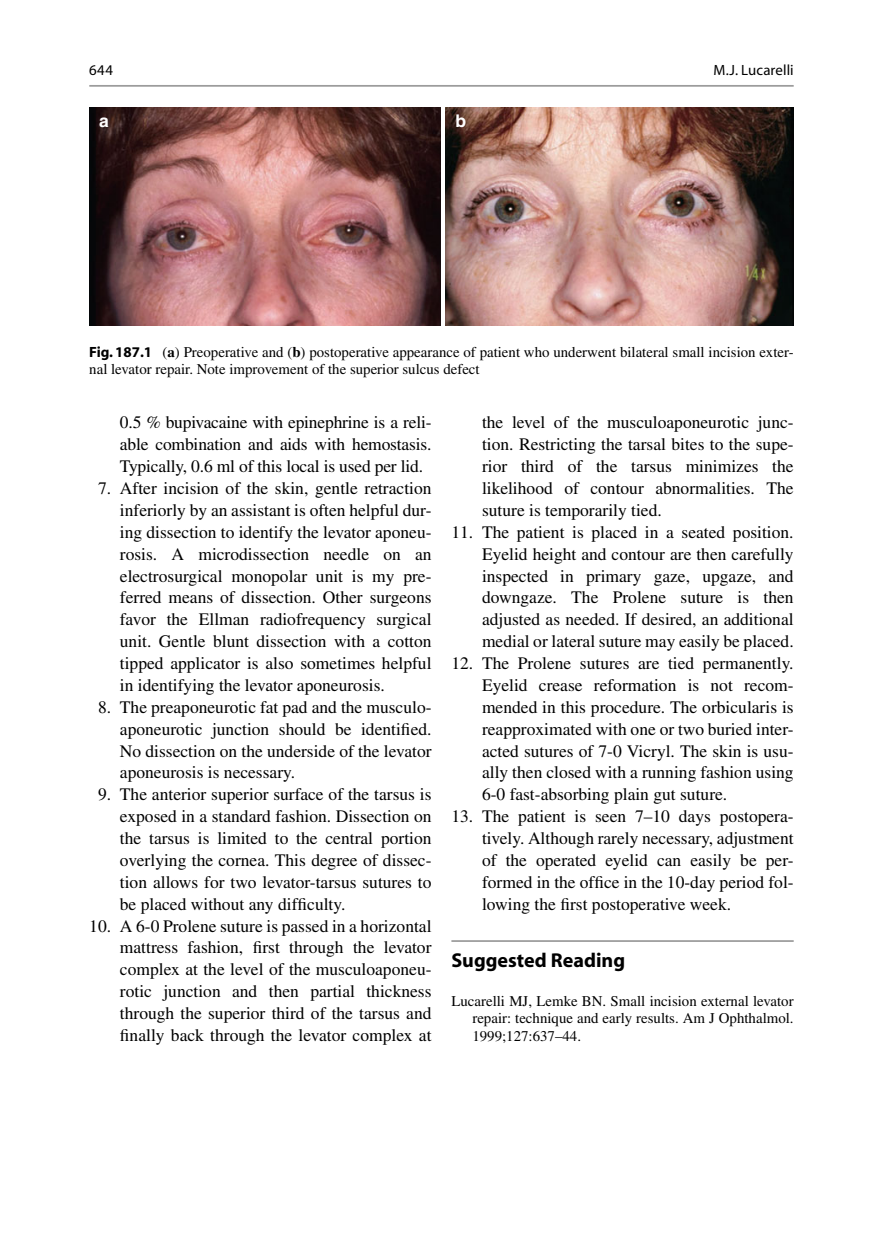
<style>
.page{position:relative;width:883px;height:1260px;background:#fff}
.page>*{position:absolute;margin:0;border:0;box-sizing:border-box;transform-origin:0 0}
.t1{font:700 20.12px "Rtsmbm Fsxslk Myriad";color:#000}
.t2{font:17.5px/21.9px "Tmqvty Tsxbnw Times";color:#000;text-align:justify}
.t3{font:700 17.5px "Dsrhvp Ypqfsd Helvetica";color:#fff}
.t4{font:14.88px/17.5px "Tmqvty Tsxbnw Times";color:#000;text-align:justify}
.t5{font:14.88px "Ccgfht Vjbtxl Myriad";letter-spacing:.005em;color:#000}
.s1{font-family:"Rtsmbm Fsxslk Myriad";font-weight:700}
.s2{font-family:"Vsyyfm Bwhnlk Times";font-weight:700}
</style>
<div class="page">
<hr style="left:451px;top:940px;width:343px;height:2px;background:#9c9c9c">
<img style="left:89px;top:107px;width:352px;height:218px">
<img style="left:446px;top:107px;width:348px;height:218px">
<hr style="left:89px;top:85px;width:705px;height:2px;background:#9c9c9c">
<p class="t5" style="left:89px;top:64px;width:25px">644</p>
<p class="t3" style="left:99px;top:114px;width:11px">a</p>
<p class="t3" style="left:456px;top:114px;width:12px">b</p>
<p class="t5" style="left:714px;top:64px;width:82px">M.J. Lucarelli</p>
<p class="t4" style="left:89px;top:344px;width:706px"><span class="s1">Fig. 187.1</span> ( <span class="s2">a</span> ) Preoperative and ( <span class="s2">b</span> ) postoperative appearance of patient who underwent bilateral small incision exter&shy;nal levator repair. Note improvement of the superior sulcus defect</p>
<p class="t2" style="left:120px;top:413px;width:313px">0.5 % bupivacaine with epinephrine is a reli&shy;able combination and aids with hemostasis.<br>Typically, 0.6 ml of this local is used per lid.</p>
<p class="t2" style="left:120px;top:479px;width:313px;text-indent:-22px">7. After incision of the skin, gentle retraction inferiorly by an assistant is often helpful dur&shy;ing dissection to identify the levator aponeu&shy;rosis. A microdissection needle on an electrosurgical monopolar unit is my pre&shy;ferred means of dissection. Other surgeons favor the Ellman radiofrequency surgical unit. Gentle blunt dissection with a cotton tipped applicator is also sometimes helpful in identifying the levator aponeurosis.</p>
<p class="t2" style="left:120px;top:698px;width:313px;text-indent:-22px">8. The preaponeurotic fat pad and the musculo&shy;aponeurotic junction should be identified.<br>No dissection on the underside of the levator aponeurosis is necessary.</p>
<p class="t2" style="left:120px;top:785px;width:313px;text-indent:-22px">9. The anterior superior surface of the tarsus is exposed in a standard fashion. Dissection on the tarsus is limited to the central portion overlying the cornea. This degree of dissec&shy;tion allows for two levator-tarsus sutures to be placed without any difficulty.</p>
<p class="t2" style="left:120px;top:916px;width:313px;text-indent:-31px">10. A 6-0 Prolene suture is passed in a horizontal mattress fashion, first through the levator complex at the level of the musculoaponeu&shy;rotic junction and then partial thickness through the superior third of the tarsus and finally back through the levator complex at</p>
<p class="t2" style="left:482px;top:413px;width:313px">the level of the musculoaponeurotic junc&shy;tion. Restricting the tarsal bites to the supe&shy;rior third of the tarsus minimizes the likelihood of contour abnormalities. The suture is temporarily tied.</p>
<p class="t2" style="left:482px;top:523px;width:313px;text-indent:-31px">11. The patient is placed in a seated position.<br>Eyelid height and contour are then carefully inspected in primary gaze, upgaze, and downgaze. The Prolene suture is then adjusted as needed. If desired, an additional medial or lateral suture may easily be placed.</p>
<p class="t2" style="left:482px;top:654px;width:313px;text-indent:-31px">12. The Prolene sutures are tied permanently.<br>Eyelid crease reformation is not recom&shy;mended in this procedure. The orbicularis is reapproximated with one or two buried inter&shy;acted sutures of 7-0 Vicryl. The skin is usu&shy;ally then closed with a running fashion using 6-0 fast-absorbing plain gut suture.</p>
<p class="t2" style="left:482px;top:807px;width:313px;text-indent:-31px">13. The patient is seen 7–10 days postopera&shy;tively. Although rarely necessary, adjustment of the operated eyelid can easily be per&shy;formed in the office in the 10-day period fol&shy;lowing the first postoperative week.</p>
<p class="t1" style="left:451px;top:952px;width:175px">Suggested Reading</p>
<p class="t4" style="left:472px;top:994px;width:323px;text-indent:-21px">Lucarelli MJ, Lemke BN. Small incision external levator repair: technique and early results. Am J Ophthalmol.<br>1999;127:637–44.</p>
</div>
